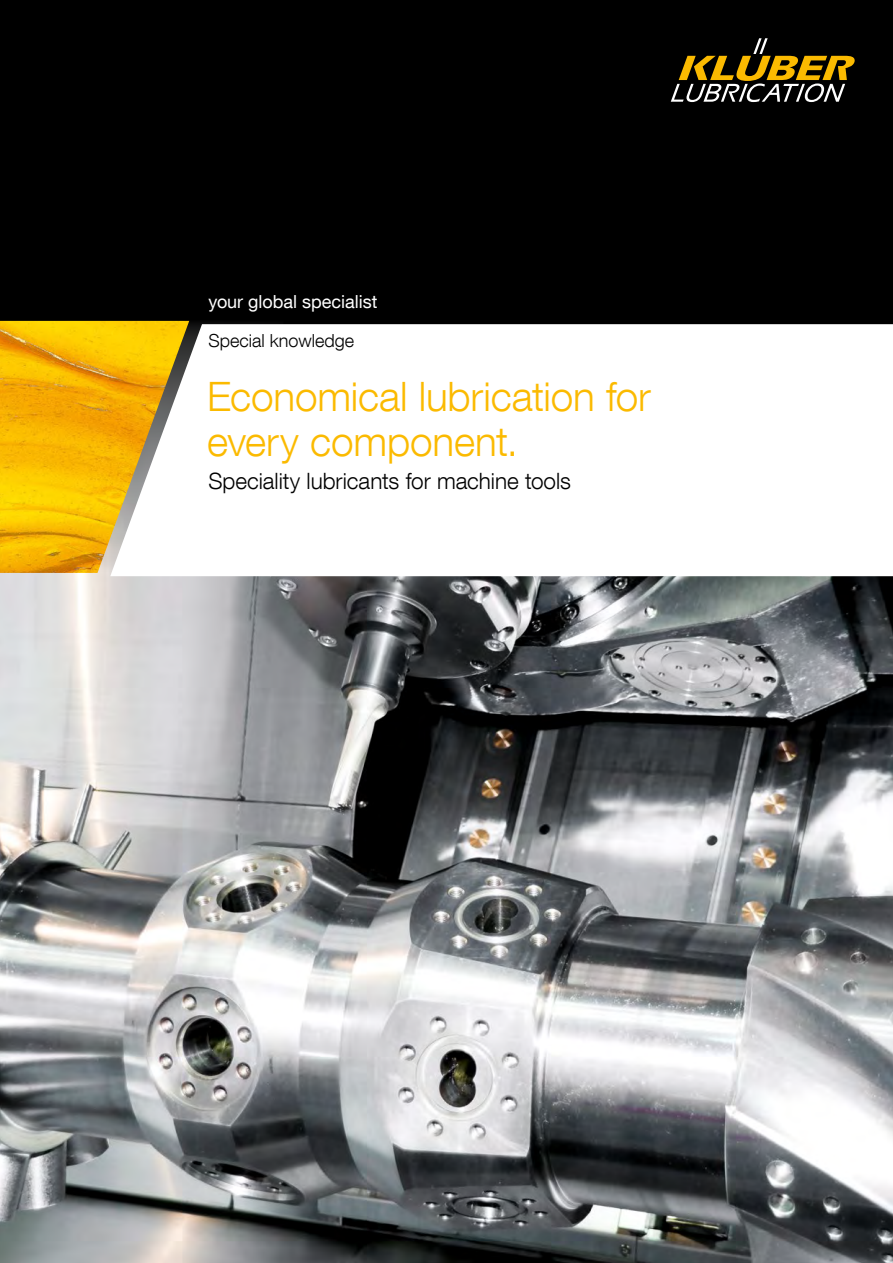
<style>
.page{position:relative;width:893px;height:1263px;background:#000}
.page>*{position:absolute;margin:0;border:0;box-sizing:border-box;transform-origin:0 0}
.t1{font:300 40.5px/45px "Helvetica Neue LT Com";letter-spacing:-.005em;color:#fbba00}
.t2{font:300 22.5px "Helvetica Neue LT Com";color:#000}
.t3{font:18px "Helvetica Neue LT Com";color:#fff}
.t4{font:300 18px "Helvetica Neue LT Com";color:#000}
</style>
<div class="page">
<img style="left:0;top:573px;width:893px;height:690px">
<div style="left:110px;top:324px;width:783px;height:252px;background:#fff"></div>
<svg style="left:671px;top:38px;width:184px;height:64px"></svg>
<img style="left:0;top:321px;width:189px;height:252px">
<p class="t3" style="left:208px;top:291px;width:171px">your global specialist</p>
<p class="t4" style="left:208px;top:329px;width:147px">Special knowledge</p>
<p class="t1" style="left:207px;top:373px;width:445px">Economical lubrication for every component.</p>
<p class="t2" style="left:208px;top:467px;width:364px">Speciality lubricants for machine tools</p>
</div>
